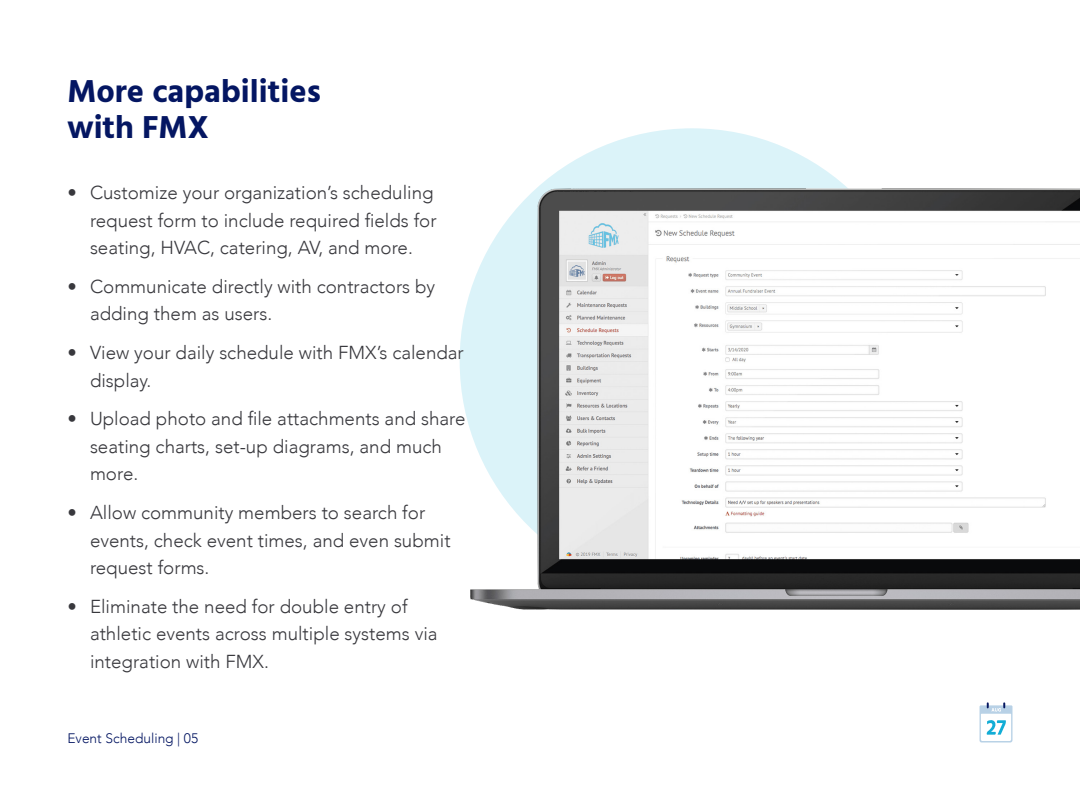
<style>
.page{position:relative;width:1080px;height:810px;background:#fff}
.page>*{position:absolute;margin:0;border:0;box-sizing:border-box;transform-origin:0 0}
.Page_Header{font:700 32.5px/36.2px "Hind";color:#041662}
.t1{font:300 18.75px/27.5px "Avenir";color:#38383d}
.t2{font:300 13.75px "Avenir";color:#041662}
</style>
<div class="page">
<svg style="left:980px;top:702px;width:33px;height:41px"></svg>
<div style="left:460px;top:128px;width:465px;height:465px;background:#dbf3f9;border-radius:50%"></div>
<img style="left:466px;top:184px;width:614px;height:426px">
<p class="Page_Header" style="left:68px;top:72px;width:255px">More capabilities with FMX</p>
<p class="t1" style="left:90px;top:179px;width:348px;text-indent:-22px">• Customize your organization’s scheduling request form to include required fields for seating, HVAC, catering, AV, and more.</p>
<p class="t1" style="left:90px;top:273px;width:347px;text-indent:-22px">• Communicate directly with contractors by adding them as users.</p>
<p class="t1" style="left:90px;top:339px;width:375px;text-indent:-22px">• View your daily schedule with FMX’s calendar display.</p>
<p class="t1" style="left:90px;top:405px;width:377px;text-indent:-22px">• Upload photo and file attachments and share seating charts, set-up diagrams, and much more.</p>
<p class="t1" style="left:90px;top:499px;width:362px;text-indent:-22px">• Allow community members to search for events, check event times, and even submit request forms.</p>
<p class="t1" style="left:90px;top:593px;width:349px;text-indent:-22px">• Eliminate the need for double entry of athletic events across multiple systems via integration with FMX.</p>
<p class="t2" style="left:68px;top:730px;width:132px">Event Scheduling | 05</p>
</div>
